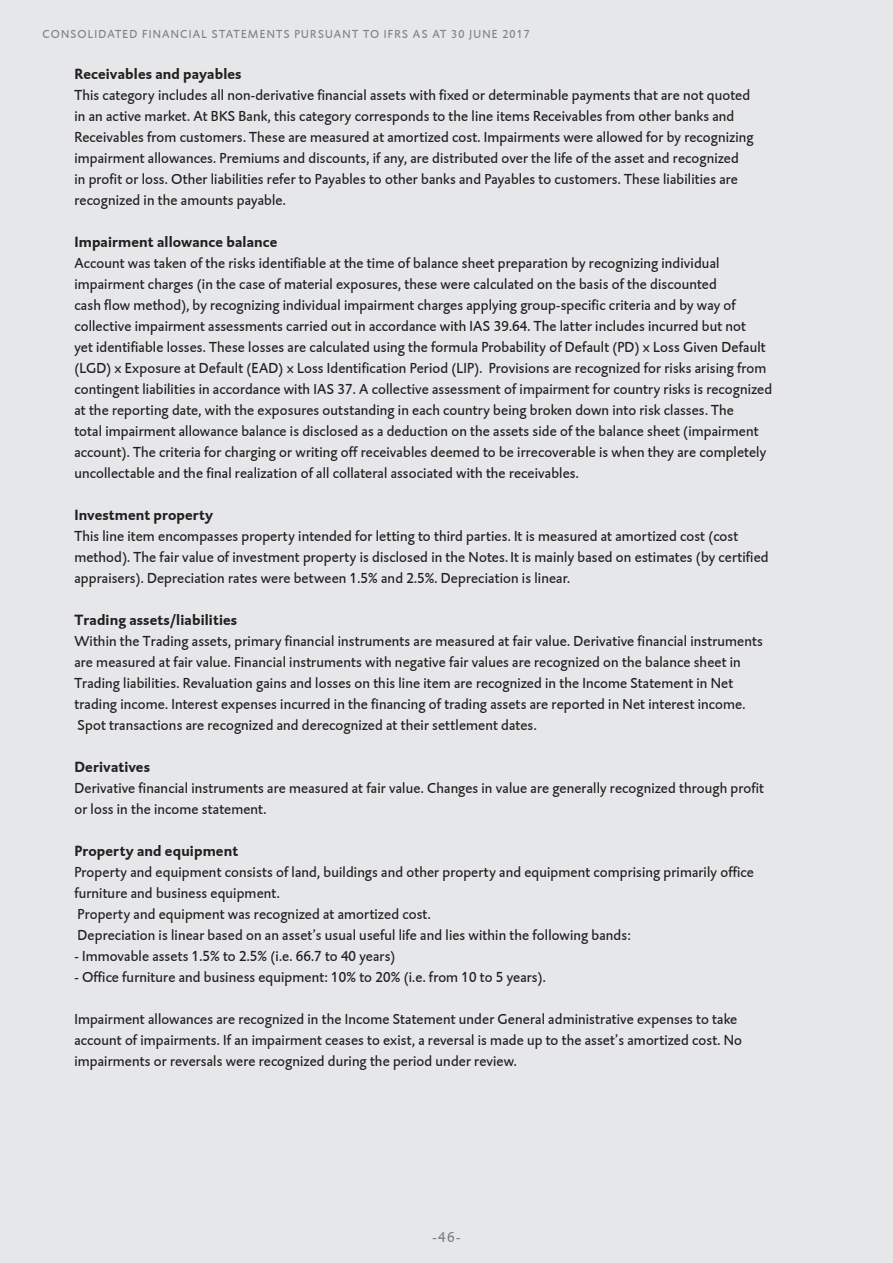
<style>
.page{position:relative;width:893px;height:1263px;background:#e6e7e9}
.page>*{position:absolute;margin:0;border:0;box-sizing:border-box;transform-origin:0 0}
.t1{font:15px/21px "DTL Caspari ET";letter-spacing:.01em;color:#231f20}
.t2{font:700 15px "DTL Caspari ET";letter-spacing:.01em;color:#231f20}
.t3{font:15px "DTL Caspari ET";color:#808285}
.t4{font:12px "DTL Caspari ET";letter-spacing:.1em;color:#808285}
</style>
<div class="page">
<p class="t4" style="left:43px;top:26px;width:73px">Consolidate</p>
<p class="t4" style="left:130px;top:26px;width:99px">d Fi nancial Stateme</p>
<p class="t4" style="left:267px;top:26px;width:265px">nts pursuant to IFRS as at 30 June 2017</p>
<p class="t2" style="left:74px;top:64px;width:169px">Receivables and payables</p>
<p class="t1" style="left:74px;top:84px;width:681px">This category includes all non-derivative financial assets with fixed or determinable payments that are not quoted in an active market. At BKS Bank, this category corresponds to the line items Receivables from other banks and Receivables from customers. These are measured at amortized cost. Impairments were allowed for by recognizing impairment allowances. Premiums and discounts, if any, are distributed over the life of the asset and recognized<br>in profit or loss. Other liabilities refer to Payables to other banks and Payables to customers. These liabilities are recognized in the amounts payable.</p>
<p class="t2" style="left:74px;top:232px;width:204px">Impairment allowance balance</p>
<p class="t1" style="left:74px;top:252px;width:699px">Account was taken of the risks identifiable at the time of balance sheet preparation by recognizing individual impairment charges (in the case of material exposures, these were calculated on the basis of the discounted<br>cash flow method), by recognizing individual impairment charges applying group-specific criteria and by way of collective impairment assessments carried out in accordance with IAS 39.64. The latter includes incurred but not<br>yet identifiable losses. These losses are calculated using the formula Probability of Default (PD) x Loss Given Default (LGD) x Exposure at Default (EAD) x Loss Identification Period (LIP). Provisions are recognized for risks arising from contingent liabilities in accordance with IAS 37. A collective assessment of impairment for country risks is recognized at the reporting date, with the exposures outstanding in each country being broken down into risk classes. The<br>total impairment allowance balance is disclosed as a deduction on the assets side of the balance sheet (impairment account). The criteria for charging or writing off receivables deemed to be irrecoverable is when they are completely uncollectable and the final realization of all collateral associated with the receivables.</p>
<p class="t2" style="left:74px;top:505px;width:140px">Investment property</p>
<p class="t1" style="left:74px;top:525px;width:696px">This line item encompasses property intended for letting to third parties. It is measured at amortized cost (cost method). The fair value of investment property is disclosed in the Notes. It is mainly based on estimates (by certified appraisers). Depreciation rates were between 1.5% and 2.5%. Depreciation is linear.</p>
<p class="t2" style="left:74px;top:610px;width:164px">Trading assets/liabilities</p>
<p class="t1" style="left:74px;top:630px;width:690px">Within the Trading assets, primary financial instruments are measured at fair value. Derivative financial instruments are measured at fair value. Financial instruments with negative fair values are recognized on the balance sheet in Trading liabilities. Revaluation gains and losses on this line item are recognized in the Income Statement in Net trading income. Interest expenses incurred in the financing of trading assets are reported in Net interest income.<br>Spot transactions are recognized and derecognized at their settlement dates.</p>
<p class="t2" style="left:74px;top:757px;width:77px">Derivatives</p>
<p class="t1" style="left:74px;top:777px;width:691px">Derivative financial instruments are measured at fair value. Changes in value are generally recognized through profit or loss in the income statement.</p>
<p class="t2" style="left:74px;top:841px;width:165px">Property and equipment</p>
<p class="t1" style="left:74px;top:861px;width:681px">Property and equipment consists of land, buildings and other property and equipment comprising primarily office furniture and business equipment.<br>Property and equipment was recognized at amortized cost.<br>Depreciation is linear based on an asset’s usual useful life and lies within the following bands:</p>
<p class="t1" style="left:74px;top:945px;width:322px">- Immovable assets 1.5% to 2.5% (i.e. 66.7 to 40 years)</p>
<p class="t1" style="left:74px;top:966px;width:473px">- Office furniture and business equipment: 10% to 20% (i.e. from 10 to 5 years).</p>
<p class="t1" style="left:74px;top:1008px;width:669px">Impairment allowances are recognized in the Income Statement under General administrative expenses to take account of impairments. If an impairment ceases to exist, a reversal is made up to the asset’s amortized cost. No impairments or reversals were recognized during the period under review.</p>
<p class="t3" style="left:432px;top:1227px;width:30px">-46-</p>
</div>
